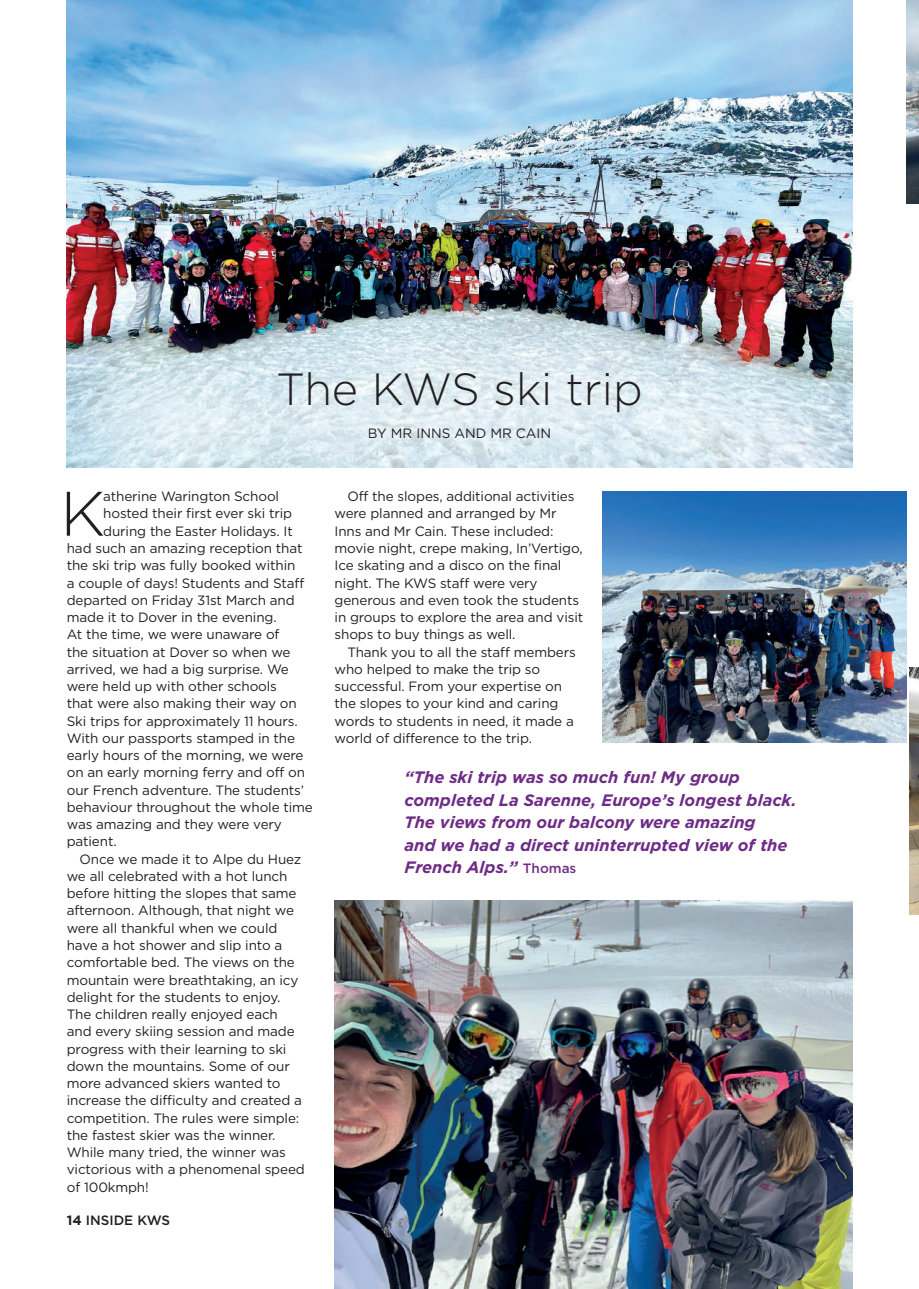
<style>
.page{position:relative;width:919px;height:1289px;background:#fff}
.page>*{position:absolute;margin:0;border:0;box-sizing:border-box;transform-origin:0 0}
.t1{font:300 62.85px "Gotham";color:#231f20}
.t2{font:300 45px "Gotham";color:#231f20}
.t3{font:italic 700 16.5px/22.5px "Gotham";color:#6e2c86}
.t4{font:13.5px/17.2px "Gotham";letter-spacing:-.01em;color:#231f20}
.t5{font:500 13.5px "Gotham";color:#231f20}
.s1{font-weight:700}
.s2{font-weight:500;font-style:normal;font-size:13.5px}
</style>
<div class="page">
<img style="left:602px;top:491px;width:304px;height:251px">
<img style="left:67px;top:0;width:785px;height:468px">
<img style="left:334px;top:900px;width:518px;height:388px">
<img style="left:906px;top:0;width:12px;height:203px">
<img style="left:909px;top:668px;width:9px;height:246px">
<h2 class="t2" style="left:276px;top:364px;width:368px">The KWS ski trip</h2>
<p class="t4" style="left:368px;top:424px;width:185px">BY MR INNS AND MR CAIN</p>
<h1 class="t1" style="left:60px;top:479px;width:46px">K</h1>
<p class="t4" style="left:103px;top:487px;width:177px">atherine Warington School</p>
<p class="t4" style="left:103px;top:505px;width:190px">hosted their first ever ski trip</p>
<p class="t4" style="left:103px;top:522px;width:191px">during the Easter Holidays. It</p>
<p class="t4" style="left:67px;top:539px;width:237px">had such an amazing reception that</p>
<p class="t4" style="left:67px;top:556px;width:230px">the ski trip was fully booked within</p>
<p class="t4" style="left:67px;top:574px;width:239px">a couple of days! Students and Staff</p>
<p class="t4" style="left:67px;top:591px;width:229px">departed on Friday 31st March and</p>
<p class="t4" style="left:67px;top:608px;width:211px">made it to Dover in the evening.</p>
<p class="t4" style="left:67px;top:625px;width:214px">At the time, we were unaware of</p>
<p class="t4" style="left:67px;top:643px;width:225px">the situation at Dover so when we</p>
<p class="t4" style="left:67px;top:660px;width:224px">arrived, we had a big surprise. We</p>
<p class="t4" style="left:67px;top:677px;width:212px">were held up with other schools</p>
<p class="t4" style="left:67px;top:694px;width:231px">that were also making their way on</p>
<p class="t4" style="left:67px;top:712px;width:232px">Ski trips for approximately 11 hours.</p>
<p class="t4" style="left:67px;top:729px;width:230px">With our passports stamped in the</p>
<p class="t4" style="left:67px;top:746px;width:238px">early hours of the morning, we were</p>
<p class="t4" style="left:67px;top:763px;width:240px">on an early morning ferry and off on</p>
<p class="t4" style="left:67px;top:781px;width:239px">our French adventure. The students’</p>
<p class="t4" style="left:67px;top:798px;width:247px">behaviour throughout the whole time</p>
<p class="t4" style="left:67px;top:815px;width:216px">was amazing and they were very</p>
<p class="t4" style="left:67px;top:832px;width:51px">patient.</p>
<p class="t4" style="left:80px;top:850px;width:223px">Once we made it to Alpe du Huez</p>
<p class="t4" style="left:67px;top:867px;width:222px">we all celebrated with a hot lunch</p>
<p class="t4" style="left:67px;top:884px;width:231px">before hitting the slopes that same</p>
<p class="t4" style="left:67px;top:901px;width:229px">afternoon. Although, that night we</p>
<p class="t4" style="left:67px;top:919px;width:212px">were all thankful when we could</p>
<p class="t4" style="left:67px;top:936px;width:217px">have a hot shower and slip into a</p>
<p class="t4" style="left:67px;top:953px;width:229px">comfortable bed. The views on the</p>
<p class="t4" style="left:67px;top:970px;width:233px">mountain were breathtaking, an icy</p>
<p class="t4" style="left:67px;top:988px;width:215px">delight for the students to enjoy.</p>
<p class="t4" style="left:67px;top:1005px;width:213px">The children really enjoyed each</p>
<p class="t4" style="left:67px;top:1022px;width:229px">and every skiing session and made</p>
<p class="t4" style="left:67px;top:1039px;width:221px">progress with their learning to ski</p>
<p class="t4" style="left:67px;top:1057px;width:224px">down the mountains. Some of our</p>
<p class="t4" style="left:67px;top:1074px;width:215px">more advanced skiers wanted to</p>
<p class="t4" style="left:67px;top:1091px;width:237px">increase the difficulty and created a</p>
<p class="t4" style="left:67px;top:1108px;width:234px">competition. The rules were simple:</p>
<p class="t4" style="left:67px;top:1126px;width:210px">the fastest skier was the winner.</p>
<p class="t4" style="left:67px;top:1143px;width:220px">While many tried, the winner was</p>
<p class="t4" style="left:67px;top:1160px;width:239px">victorious with a phenomenal speed</p>
<p class="t4" style="left:67px;top:1177px;width:83px">of 100kmph!</p>
<p class="t5" style="left:67px;top:1212px;width:105px"><span class="s1">14</span> INSIDE KWS</p>
<p class="t4" style="left:334px;top:487px;width:250px;text-indent:13px">Off the slopes, additional activities were planned and arranged by Mr Inns and Mr Cain. These included: movie night, crepe making, In’Vertigo, Ice skating and a disco on the final night. The KWS staff were very generous and even took the students in groups to explore the area and visit shops to buy things as well.</p>
<p class="t4" style="left:334px;top:643px;width:243px;text-indent:13px">Thank you to all the staff members who helped to make the trip so successful. From your expertise on the slopes to your kind and caring words to students in need, it made a world of difference to the trip.</p>
<p class="t3" style="left:404px;top:765px;width:393px">“The ski trip was so much fun! My group completed La Sarenne, Europe’s longest black.<br>The views from our balcony were amazing<br>and we had a direct uninterrupted view of the French Alps.” <span class="s2">Thomas</span></p>
</div>
